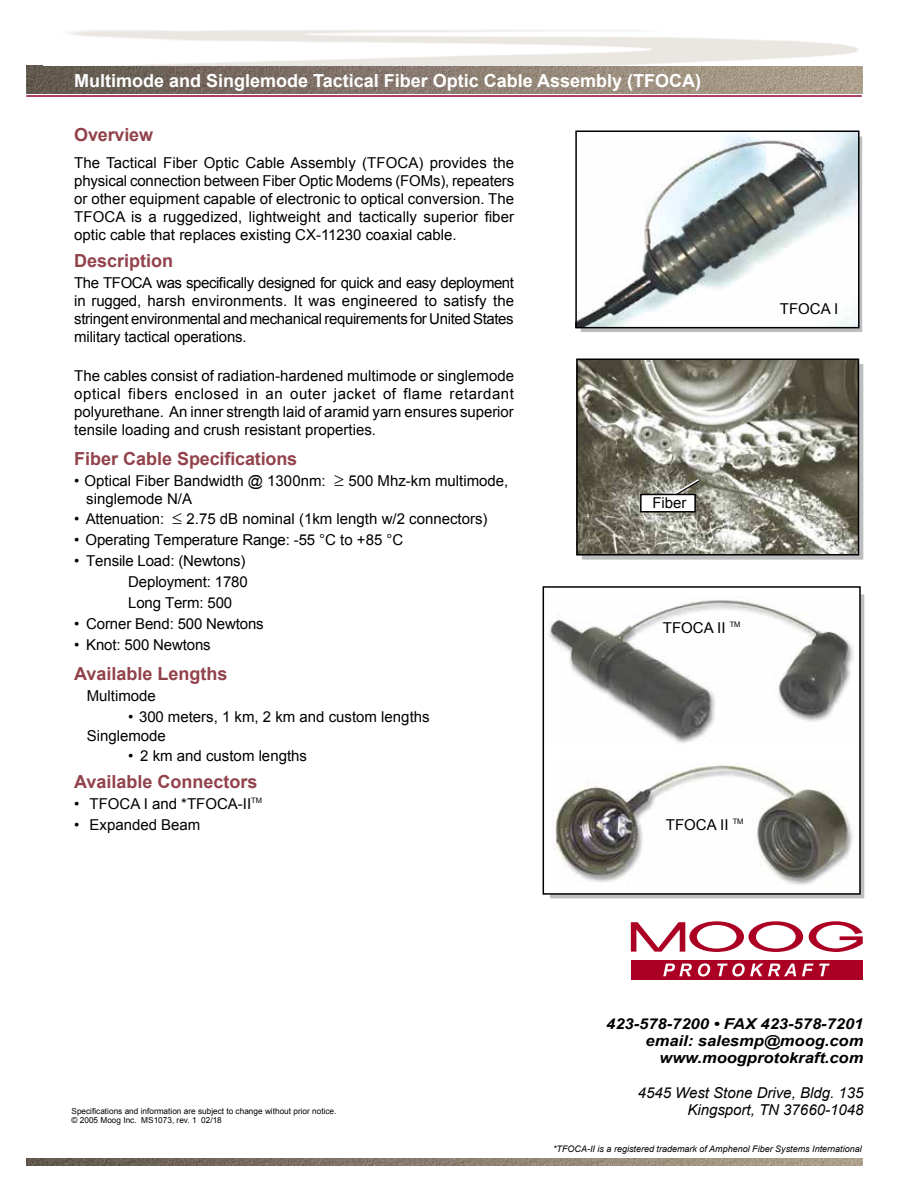
<style>
.page{position:relative;width:918px;height:1188px;background:#fff}
.page>*{position:absolute;margin:0;border:0;box-sizing:border-box;transform-origin:0 0}
.t1{font:700 18px "Arial";color:#92424b}
.t2{font:700 18px "Arial";color:#fff}
.t3{font:15px/18px "Arial";color:#000;text-align:justify}
.t4{font:italic 700 15px/17.2px "Arial";color:#000;text-align:right;scale:1.1 1}
.t5{font:italic 15px/17.2px "Arial";color:#000;text-align:right}
.t6{font:italic 9px "Arial";color:#000}
.t7{font:8.25px/9.8px "Arial";color:#000}
</style>
<div class="page">
<img style="left:26px;top:66px;width:836px;height:28px">
<hr style="left:26px;top:95px;width:836px;height:2px;background:#98002e">
<img style="left:26px;top:1158px;width:836px;height:7px">
<div style="left:582px;top:364px;width:281px;height:196px;background:linear-gradient(to right,#bcbec0,#bcbec0);border:2px solid #bcbec0"></div>
<div style="left:581px;top:136px;width:281px;height:196px;background:#6c6d6e;border:2px solid #bcbec0"></div>
<img style="left:579px;top:361px;width:277px;height:192px">
<div style="left:576px;top:358px;width:283px;height:198px;border:2px solid #000"></div>
<img style="left:578px;top:133px;width:279px;height:192px">
<div style="left:575px;top:130px;width:285px;height:198px;border:2px solid #000"></div>
<svg style="left:670px;top:478px;width:31px;height:21px"></svg>
<div style="left:641px;top:494px;width:54px;height:18px;background:#fff"></div>
<div style="left:640px;top:494px;width:56px;height:19px;border:2px solid #000"></div>
<div style="left:543px;top:586px;width:318px;height:309px;border:2px solid #000"></div>
<img style="left:553px;top:763px;width:300px;height:122px">
<img style="left:548px;top:600px;width:305px;height:143px">
<div style="left:631px;top:960px;width:232px;height:20px;background:#ab0024"></div>
<svg style="left:631px;top:921px;width:232px;height:31px"></svg>
<svg style="left:663px;top:964px;width:29px;height:12px"></svg>
<svg style="left:698px;top:963px;width:12px;height:13px"></svg>
<svg style="left:717px;top:963px;width:79px;height:13px"></svg>
<svg style="left:802px;top:964px;width:28px;height:12px"></svg>
<p class="t2" style="left:74px;top:68px;width:629px">Multimode and Singlemode Tactical Fiber Optic Cable Assembly (TFOCA)</p>
<p class="t1" style="left:74px;top:123px;width:80px">Overview</p>
<p class="t3" style="left:74px;top:154px;width:441px">The Tactical Fiber Optic Cable Assembly (TFOCA) provides the physical connection between Fiber Optic Modems (FOMs), repeaters or other equipment capable of electronic to optical conversion. The TFOCA is a ruggedized, lightweight and tactically superior fiber optic cable that replaces existing CX-11230 coaxial cable.</p>
<p class="t1" style="left:74px;top:249px;width:101px">Description</p>
<p class="t3" style="left:74px;top:274px;width:441px">The TFOCA was specifically designed for quick and easy deployment in rugged, harsh environments. It was engineered to satisfy the stringent environmental and mechanical requirements for United States military tactical operations.</p>
<p class="t3" style="left:74px;top:367px;width:441px">The cables consist of radiation-hardened multimode or singlemode optical fibers enclosed in an outer jacket of flame retardant polyurethane. An inner strength laid of aramid yarn ensures superior tensile loading and crush resistant properties.</p>
<p class="t1" style="left:74px;top:447px;width:224px">Fiber Cable Specifications</p>
<p class="t3" style="left:86px;top:472px;width:424px;text-indent:-12px">• Optical Fiber Bandwidth @ 1300nm: ≥ 500 Mhz-km multimode, singlemode N/A</p>
<p class="t3" style="left:74px;top:510px;width:415px">• Attenuation: ≤ 2.75 dB nominal (1km length w/2 connectors)</p>
<p class="t3" style="left:74px;top:531px;width:331px">• Operating Temperature Range: -55 °C to +85 °C</p>
<p class="t3" style="left:128px;top:550px;width:121px;line-height:21px;text-align:left;text-indent:-54px">• Tensile Load: (Newtons)<br>Deployment: 1780<br>Long Term: 500</p>
<p class="t3" style="left:74px;top:615px;width:191px">• Corner Bend: 500 Newtons</p>
<p class="t3" style="left:74px;top:636px;width:138px">• Knot: 500 Newtons</p>
<p class="t1" style="left:74px;top:662px;width:155px">Available Lengths</p>
<p class="t3" style="left:87px;top:687px;width:71px">Multimode</p>
<p class="t3" style="left:87px;top:707px;width:344px;line-height:19.5px;text-indent:42px">• 300 meters, 1 km, 2 km and custom lengths<br>Singlemode</p>
<p class="t3" style="left:128px;top:747px;width:180px">• 2 km and custom lengths</p>
<p class="t1" style="left:74px;top:770px;width:185px">Available Connectors</p>
<p class="t3" style="left:74px;top:795px;width:189px">• TFOCA I and *TFOCA-II<sup>TM</sup></p>
<p class="t3" style="left:74px;top:816px;width:128px">• Expanded Beam</p>
<p class="t3" style="left:652px;top:494px;width:36px">Fiber</p>
<p class="t3" style="left:663px;top:619px;width:79px">TFOCA II <sup>TM</sup></p>
<p class="t3" style="left:666px;top:816px;width:79px">TFOCA II <sup>TM</sup></p>
<p class="t3" style="left:780px;top:300px;width:60px">TFOCA I</p>
<p class="t7" style="left:72px;top:1106px;width:267px">Specifications and information are subject to change without prior notice. © 2005 Moog Inc. MS1073, rev. 1 02/18</p>
<p class="t4" style="left:606px;top:1015px;width:235px">423-578-7200 • FAX 423-578-7201 email: salesmp@moog.com www.moogprotokraft.com</p>
<p class="t5" style="left:638px;top:1084px;width:227px">4545 West Stone Drive, Bldg. 135<br>Kingsport, TN 37660-1048</p>
<p class="t6" style="left:553px;top:1143px;width:310px">*TFOCA-II is a registered trademark of Amphenol Fiber Systems International</p>
</div>
